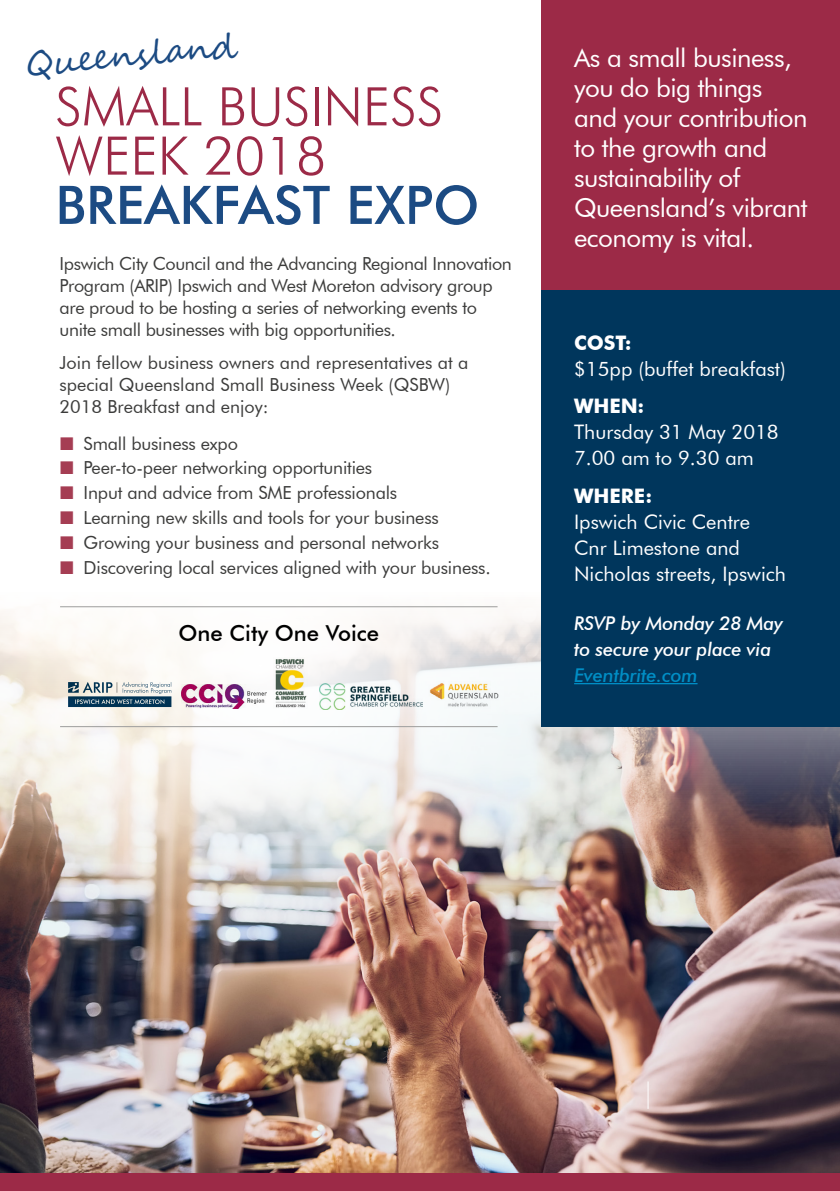
<style>
.page{position:relative;width:840px;height:1191px;background:#fff}
.page>*{position:absolute;margin:0;border:0;box-sizing:border-box;transform-origin:0 0}
.t1{font:300 53.2px/49.2px "Futura BT";color:#9c2a47}
.t2{font:500 53.2px "Futura BT";color:#1c4b83}
.t3{font:34px "Segoe Script";color:#1c4b83}
.t4{font:26px/30px "Futura BT";letter-spacing:-.02em;color:#fff}
.t5{font:500 22px "Futura BT";color:#000}
.t6{font:20px/26px "Futura BT";color:#fff}
.t7{font:700 20px "Futura BT";color:#fff}
.t8{font:italic 500 19px/26px "Futura BT";letter-spacing:-.01em;color:#fff}
.t9{font:italic 500 19px "Futura BT";letter-spacing:-.01em;color:#008ec5}
.t10{font:18px/22px "Futura BT";letter-spacing:-.01em;color:#3c3c3b}
.s1{font-family:"Artegra Sans";color:#a53d53}
</style>
<div class="page">
<img style="left:0;top:727px;width:839px;height:447px">
<img style="left:0;top:606px;width:548px;height:347px">
<div style="left:540px;top:0;width:299px;height:379px;background:#9c2a47"></div>
<div style="left:540px;top:290px;width:299px;height:437px;background:#00365c"></div>
<hr style="left:573px;top:683px;width:124px;height:1px;background:#008ec5">
<div style="left:0;top:1174px;width:839px;height:17px;background:#9c2a47"></div>
<svg style="left:647px;top:1081px;width:1px;height:27px"></svg>
<svg style="left:68px;top:682px;width:103px;height:25px;background:#7e94a0"></svg>
<img style="left:273px;top:658px;width:34px;height:51px">
<img style="left:319px;top:683px;width:103px;height:27px">
<img style="left:425px;top:679px;width:78px;height:30px">
<img style="left:181px;top:684px;width:85px;height:24px">
<hr style="left:60px;top:606px;width:437px;height:1px;background:#9d9d9c">
<hr style="left:60px;top:726px;width:437px;height:1px;background:#9d9d9c">
<h2 class="t3" style="left:23px;top:37px;width:212px;rotate:-5deg">Queensland</h2>
<h1 class="t1" style="left:55px;top:81px;width:389px">SMALL BUSINESS<br>WEEK 2018</h1>
<h1 class="t2" style="left:55px;top:173px;width:425px">BREAKFAST EXPO</h1>
<p class="t10" style="left:60px;top:252px;width:453px">Ipswich City Council and the Advancing Regional Innovation Program (ARIP) Ipswich and West Moreton advisory group are proud to be hosting a series of networking events to unite small businesses with big opportunities.</p>
<p class="t10" style="left:60px;top:352px;width:410px">Join fellow business owners and representatives at a special Queensland Small Business Week (QSBW)<br>2018 Breakfast and enjoy:</p>
<p class="t10" style="left:60px;top:432px;width:180px"><span class="s1">■</span> Small business expo</p>
<p class="t10" style="left:60px;top:457px;width:314px"><span class="s1">■</span> Peer-to-peer networking opportunities</p>
<p class="t10" style="left:60px;top:482px;width:339px"><span class="s1">■</span> Input and advice from SME professionals</p>
<p class="t10" style="left:60px;top:506px;width:380px"><span class="s1">■</span> Learning new skills and tools for your business</p>
<p class="t10" style="left:60px;top:531px;width:381px"><span class="s1">■</span> Growing your business and personal networks</p>
<p class="t10" style="left:60px;top:556px;width:432px"><span class="s1">■</span> Discovering local services aligned with your business.</p>
<p class="t5" style="left:178px;top:620px;width:202px">One City One Voice</p>
<h3 class="t4" style="left:573px;top:42px;width:235px">As a small business, you do big things and your contribution to the growth and sustainability of<br>Queensland’s vibrant economy is vital.</h3>
<p class="t7" style="left:573px;top:331px;width:59px">COST:</p>
<p class="t6" style="left:573px;top:356px;width:213px">$15pp (buffet breakfast)</p>
<p class="t7" style="left:573px;top:394px;width:72px">WHEN:</p>
<p class="t6" style="left:573px;top:419px;width:206px">Thursday 31 May 2018<br>7.00 am to 9.30 am</p>
<p class="t7" style="left:573px;top:483px;width:80px">WHERE:</p>
<p class="t6" style="left:573px;top:508px;width:213px">Ipswich Civic Centre<br>Cnr Limestone and<br>Nicholas streets, Ipswich</p>
<p class="t8" style="left:573px;top:609px;width:210px">RSVP by Monday 28 May to secure your place via</p>
<p class="t9" style="left:573px;top:663px;width:125px">Eventbrite.com</p>
</div>
